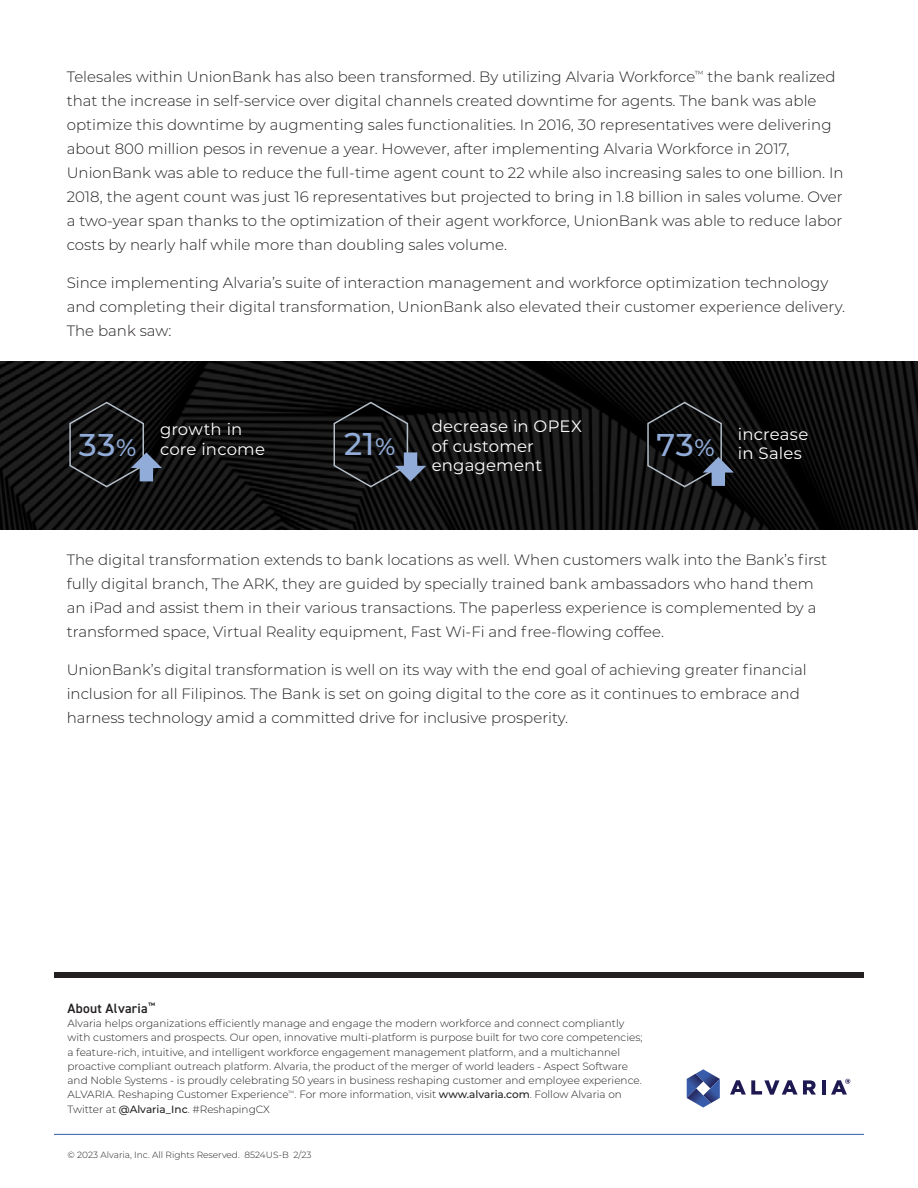
<style>
.page{position:relative;width:918px;height:1188px;background:#fff}
.page>*{position:absolute;margin:0;border:0;box-sizing:border-box;transform-origin:0 0}
.Percentage_Text_ligh{font:500 31.5px "Montserrat";color:#91acd8}
.t1{font:16.5px/19.5px "Montserrat";letter-spacing:.01em;color:#fff}
.Body{font:300 15px/24px "Montserrat";color:#231f20}
.t2{font:600 13.5px "DIN2014";letter-spacing:.02em;color:#231f20}
.t3{font:300 10.5px/14.2px "Montserrat";color:#231f20}
.t4{font:300 9px "Montserrat";color:#231f20}
.s1{font-size:24px}
.s2{font-weight:500}
</style>
<div class="page">
<div style="left:54px;top:972px;width:810px;height:5px;background:#231f20"></div>
<hr style="left:54px;top:1134px;width:810px;height:1px;background:#385caa">
<svg style="left:730px;top:1080px;width:86px;height:15px"></svg>
<hr style="left:822px;top:1080px;width:4px;height:15px;background:#1e1951">
<svg style="left:687px;top:1069px;width:33px;height:39px"></svg>
<svg style="left:831px;top:1079px;width:19px;height:16px"></svg>
<img style="left:0;top:362px;width:918px;height:168px">
<svg style="left:68px;top:401px;width:94px;height:87px;background:#1d1f22"></svg>
<svg style="left:332px;top:401px;width:94px;height:87px;background:#1d1e21"></svg>
<svg style="left:646px;top:401px;width:88px;height:87px;background:#1b1d20"></svg>
<p class="Body" style="left:67px;top:64px;width:778px">Telesales within UnionBank has also been transformed. By utilizing Alvaria Workforce<sup>™</sup> the bank realized that the increase in self-service over digital channels created downtime for agents. The bank was able optimize this downtime by augmenting sales functionalities. In 2016, 30 representatives were delivering about 800 million pesos in revenue a year. However, after implementing Alvaria Workforce in 2017, UnionBank was able to reduce the full-time agent count to 22 while also increasing sales to one billion. In 2018, the agent count was just 16 representatives but projected to bring in 1.8 billion in sales volume. Over a two-year span thanks to the optimization of their agent workforce, UnionBank was able to reduce labor costs by nearly half while more than doubling sales volume.</p>
<p class="Body" style="left:67px;top:270px;width:780px">Since implementing Alvaria’s suite of interaction management and workforce optimization technology and completing their digital transformation, UnionBank also elevated their customer experience delivery.<br>The bank saw:</p>
<p class="t1" style="left:160px;top:419px;width:84px">growth in</p>
<p class="Percentage_Text_ligh" style="left:79px;top:423px;width:59px">33<span class="s1">%</span></p>
<p class="t1" style="left:160px;top:439px;width:107px">core income</p>
<p class="t1" style="left:432px;top:416px;width:152px">decrease in OPEX of customer engagement</p>
<p class="Percentage_Text_ligh" style="left:344px;top:422px;width:53px">21<span class="s1">%</span></p>
<p class="t1" style="left:738px;top:424px;width:72px">increase</p>
<p class="Percentage_Text_ligh" style="left:656px;top:423px;width:60px">73<span class="s1">%</span></p>
<p class="t1" style="left:738px;top:443px;width:65px">in Sales</p>
<p class="Body" style="left:67px;top:547px;width:762px">The digital transformation extends to bank locations as well. When customers walk into the Bank’s first fully digital branch, The ARK, they are guided by specially trained bank ambassadors who hand them an iPad and assist them in their various transactions. The paperless experience is complemented by a transformed space, Virtual Reality equipment, Fast Wi-Fi and free-flowing coffee.</p>
<p class="Body" style="left:67px;top:657px;width:741px">UnionBank’s digital transformation is well on its way with the end goal of achieving greater financial inclusion for all Filipinos. The Bank is set on going digital to the core as it continues to embrace and harness technology amid a committed drive for inclusive prosperity.</p>
<p class="t2" style="left:68px;top:999px;width:89px">About Alvaria<sup>™</sup></p>
<p class="t3" style="left:68px;top:1016px;width:576px">Alvaria helps organizations efficiently manage and engage the modern workforce and connect compliantly with customers and prospects. Our open, innovative multi-platform is purpose built for two core competencies; a feature-rich, intuitive, and intelligent workforce engagement management platform, and a multichannel proactive compliant outreach platform. Alvaria, the product of the merger of world leaders - Aspect Software and Noble Systems - is proudly celebrating 50 years in business reshaping customer and employee experience.<br>ALVARIA. Reshaping Customer Experience<sup>™</sup>. For more information, visit <span class="s2">www.alvaria.com</span>. Follow Alvaria on Twitter at <span class="s2">@Alvaria_Inc</span>. #ReshapingCX</p>
<p class="t4" style="left:68px;top:1148px;width:246px">© 2023 Alvaria, Inc. All Rights Reserved. 8524US-B 2/23</p>
</div>
